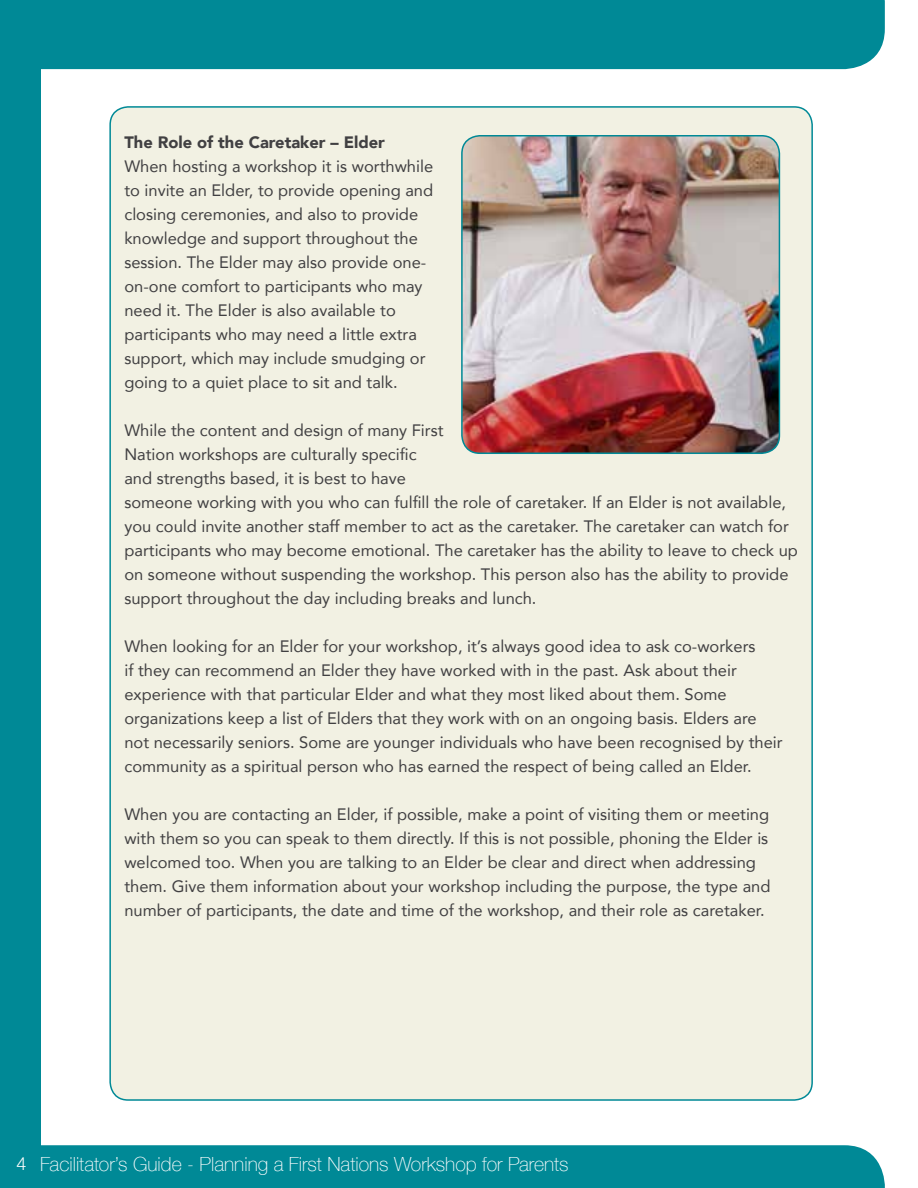
<style>
.page{position:relative;width:918px;height:1188px;background:#fff}
.page>*{position:absolute;margin:0;border:0;box-sizing:border-box;transform-origin:0 0}
.t1{font:100 19.5px "Helvetica Neue";color:#fff}
.t2{font:16.5px/24px "Avenir";color:#414042}
.t3{font:900 16.5px "Avenir";color:#414042}
.s1{font-weight:300;font-size:18px}
</style>
<div class="page">
<div style="left:0;top:0;width:41px;height:1187px;background:#008996"></div>
<div style="left:41px;top:0;width:844px;height:69px;background:#008996"></div>
<div style="left:0;top:1145px;width:885px;height:43px;background:#008996"></div>
<div style="left:110px;top:107px;width:702px;height:993px;background:#f2f1e3;border-radius:18px"></div>
<img style="left:462px;top:136px;width:317px;height:317px">
<div style="left:461px;top:135px;width:319px;height:319px;border:2px solid #008996;border-radius:18px"></div>
<p class="t3" style="left:124px;top:128px;width:262px">The Role of the Caretaker – Elder</p>
<p class="t2" style="left:124px;top:154px;width:310px">When hosting a workshop it is worthwhile to invite an Elder, to provide opening and closing ceremonies, and also to provide knowledge and support throughout the session. The Elder may also provide one&shy;on-one comfort to participants who may need it. The Elder is also available to participants who may need a little extra support, which may include smudging or going to a quiet place to sit and talk.</p>
<p class="t2" style="left:124px;top:418px;width:675px">While the content and design of many First<br>Nation workshops are culturally specific<br>and strengths based, it is best to have<br>someone working with you who can fulfill the role of caretaker. If an Elder is not available, you could invite another staff member to act as the caretaker. The caretaker can watch for participants who may become emotional. The caretaker has the ability to leave to check up on someone without suspending the workshop. This person also has the ability to provide support throughout the day including breaks and lunch.</p>
<p class="t2" style="left:124px;top:634px;width:660px">When looking for an Elder for your workshop, it’s always good idea to ask co-workers<br>if they can recommend an Elder they have worked with in the past. Ask about their experience with that particular Elder and what they most liked about them. Some organizations keep a list of Elders that they work with on an ongoing basis. Elders are not necessarily seniors. Some are younger individuals who have been recognised by their community as a spiritual person who has earned the respect of being called an Elder.</p>
<p class="t2" style="left:124px;top:802px;width:648px">When you are contacting an Elder, if possible, make a point of visiting them or meeting with them so you can speak to them directly. If this is not possible, phoning the Elder is welcomed too. When you are talking to an Elder be clear and direct when addressing them. Give them information about your workshop including the purpose, the type and number of participants, the date and time of the workshop, and their role as caretaker.</p>
<p class="t1" style="left:16px;top:1149px;width:554px"><span class="s1">4</span> Facilitator’s Guide - Planning a First Nations Workshop for Parents</p>
</div>
